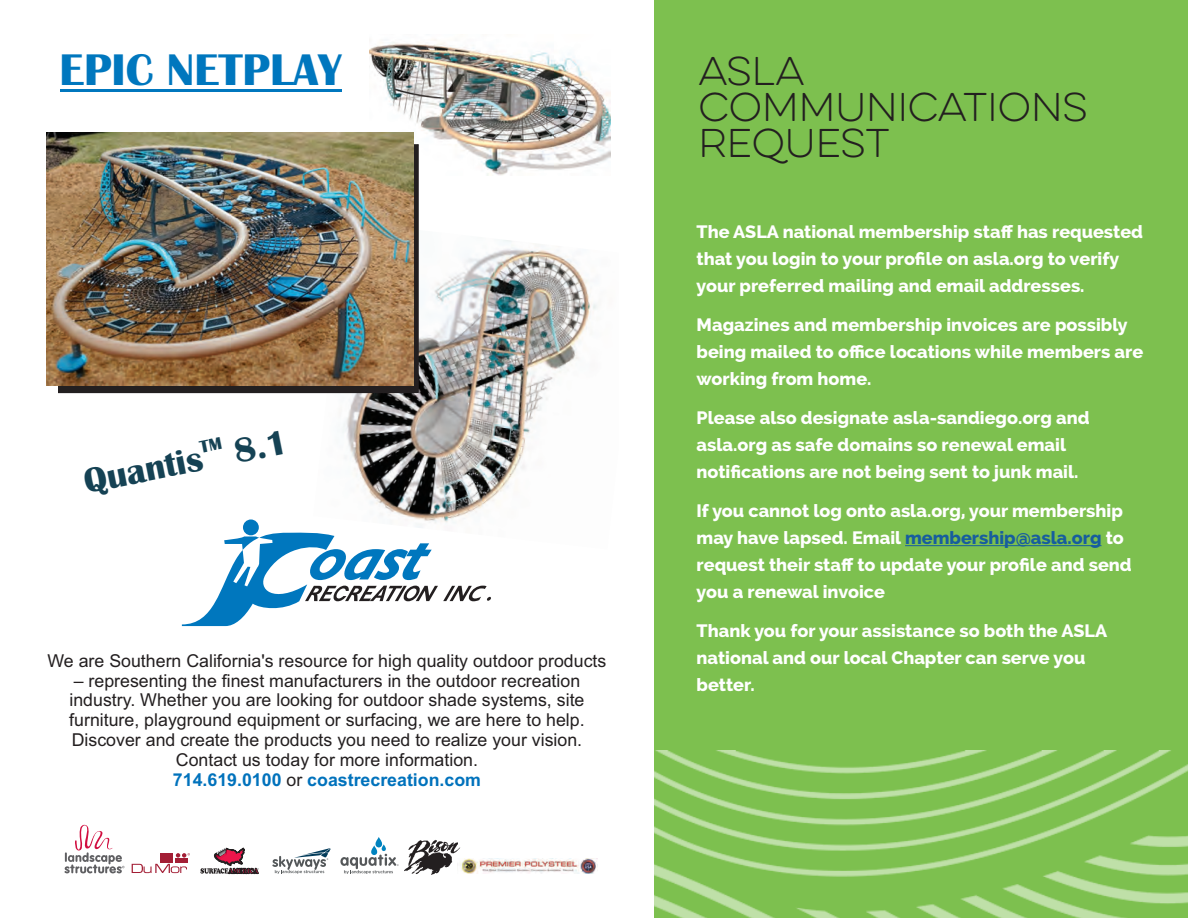
<style>
.page{position:relative;width:1188px;height:918px;background:#fff}
.page>*{position:absolute;margin:0;border:0;box-sizing:border-box;transform-origin:0 0}
.t1{font:700 45.9px "Britannic";color:#0077be}
.t2{font:100 36px/36px "Eveleth Clean";color:#231f20}
.t3{font:700 35.55px "Britannic";color:#154254}
.t4{font:800 18px/27px "Raleway";color:#fff}
.t5{font:17.7px/19.8px "Arial";color:#231f20;text-align:center}
.s1{font-weight:700;color:#0072bc}
.s2{color:#175d9e}
</style>
<div class="page">
<img style="left:370px;top:39px;width:240px;height:137px">
<svg style="left:272px;top:848px;width:59px;height:26px"></svg>
<svg style="left:340px;top:837px;width:59px;height:37px"></svg>
<svg style="left:64px;top:825px;width:60px;height:48px"></svg>
<svg style="left:200px;top:848px;width:59px;height:26px"></svg>
<svg style="left:132px;top:864px;width:55px;height:9px"></svg>
<hr style="left:160px;top:853px;width:12px;height:4px;background:#a31e35">
<hr style="left:160px;top:858px;width:12px;height:4px;background:#a31e35">
<hr style="left:175px;top:858px;width:12px;height:4px;background:#a31e35">
<svg style="left:176px;top:853px;width:14px;height:5px"></svg>
<img style="left:404px;top:839px;width:57px;height:36px">
<img style="left:457px;top:858px;width:140px;height:16px">
<div style="left:243px;top:519px;width:16px;height:16px;background:#0077be;border-radius:50%"></div>
<svg style="left:182px;top:532px;width:309px;height:94px"></svg>
<img style="left:313px;top:240px;width:284px;height:309px">
<svg style="left:60px;top:146px;width:357px;height:245px;background:#3b3028"></svg>
<img style="left:47px;top:133px;width:366px;height:252px">
<hr style="left:60px;top:89px;width:282px;height:2px;background:#0077be">
<div style="left:654px;top:0;width:534px;height:918px;background:#7dc04f"></div>
<img style="left:654px;top:751px;width:534px;height:167px">
<hr style="left:905px;top:545px;width:197px;height:1px;background:#175d9e">
<h1 class="t1" style="left:60px;top:44px;width:283px">EPIC NETPLAY</h1>
<h3 class="t3" style="left:80px;top:462px;width:208px;rotate:-11deg">Quantis 8.1</h3>
<p class="t5" style="left:48px;top:651px;width:560px">We are Southern California's resource for high quality outdoor products</p>
<p class="t5" style="left:69px;top:670px;width:517px">– representing the finest manufacturers in the outdoor recreation industry. Whether you are looking for outdoor shade systems, site furniture, playground equipment or surfacing, we are here to help.<br>Discover and create the products you need to realize your vision.<br>Contact us today for more information.<br><span class="s1">714.619.0100</span> or <span class="s1">coastrecreation.com</span></p>
<h2 class="t2" style="left:698px;top:54px;width:391px">ASLA<br>COMMUNICATIONS<br>REQUEST</h2>
<p class="t4" style="left:697px;top:219px;width:448px">The ASLA national membership staff has requested that you login to your profile on asla.org to verify your preferred mailing and email addresses.</p>
<p class="t4" style="left:697px;top:312px;width:448px">Magazines and membership invoices are possibly being mailed to office locations while members are working from home.</p>
<p class="t4" style="left:697px;top:405px;width:395px">Please also designate asla-sandiego.org and asla.org as safe domains so renewal email notifications are not being sent to junk mail.</p>
<p class="t4" style="left:697px;top:498px;width:437px">If you cannot log onto asla.org, your membership may have lapsed. Email <span class="s2">membership@asla.org</span> to request their staff to update your profile and send you a renewal invoice</p>
<p class="t4" style="left:697px;top:618px;width:412px">Thank you for your assistance so both the ASLA national and our local Chapter can serve you better.</p>
</div>
